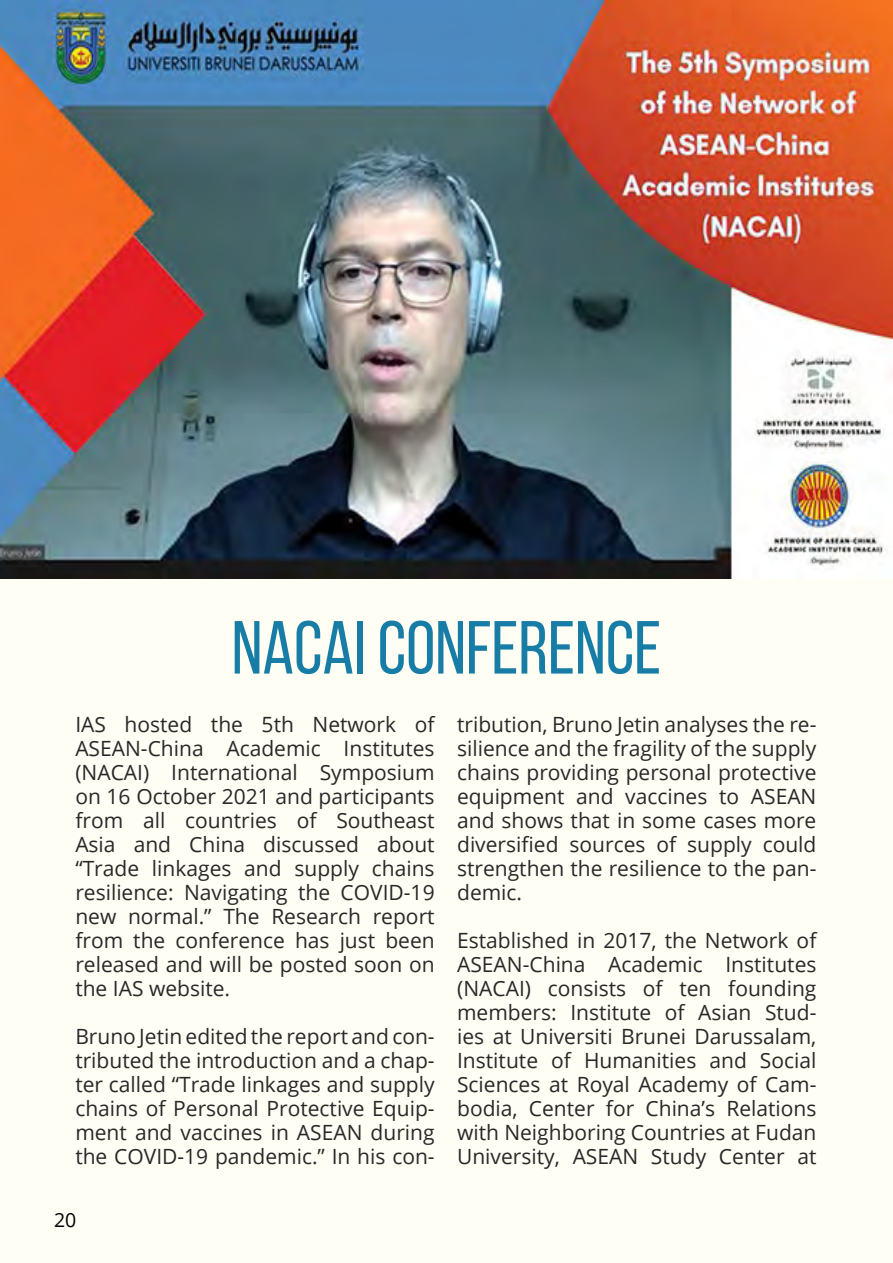
<style>
.page{position:relative;width:893px;height:1263px;background:#fffef4}
.page>*{position:absolute;margin:0;border:0;box-sizing:border-box;transform-origin:0 0}
.t1{font:75px "Bebas Neue";color:#177da6}
.t2{font:21px/24px "Open Sans";color:#292829;text-align:justify}
.t3{font:19.5px "Open Sans";color:#000}
</style>
<div class="page">
<img style="left:0;top:0;width:893px;height:578px">
<h1 class="t1" style="left:232px;top:607px;width:431px">NACAI CONFERENCE</h1>
<p class="t2" style="left:75px;top:712px;width:361px">IAS hosted the 5th Network of ASEAN-China Academic Institutes (NACAI) International Symposium on 16 October 2021 and participants from all countries of Southeast Asia and China discussed about “Trade linkages and supply chains resilience: Navigating the COVID-19 new normal.” The Research report from the conference has just been released and will be posted soon on the IAS website.</p>
<p class="t2" style="left:75px;top:1024px;width:361px">Bruno Jetin edited the report and con&shy;tributed the introduction and a chap&shy;ter called “Trade linkages and supply chains of Personal Protective Equip&shy;ment and vaccines in ASEAN during the COVID-19 pandemic.” In his con-</p>
<p class="t3" style="left:54px;top:1206px;width:24px">20</p>
<p class="t2" style="left:457px;top:712px;width:361px">tribution, Bruno Jetin analyses the re&shy;silience and the fragility of the supply chains providing personal protective equipment and vaccines to ASEAN and shows that in some cases more diversified sources of supply could strengthen the resilience to the pan&shy;demic.</p>
<p class="t2" style="left:457px;top:928px;width:361px">Established in 2017, the Network of ASEAN-China Academic Institutes (NACAI) consists of ten founding members: Institute of Asian Stud&shy;ies at Universiti Brunei Darussalam, Institute of Humanities and Social Sciences at Royal Academy of Cam&shy;bodia, Center for China’s Relations with Neighboring Countries at Fudan University, ASEAN Study Center at</p>
</div>
